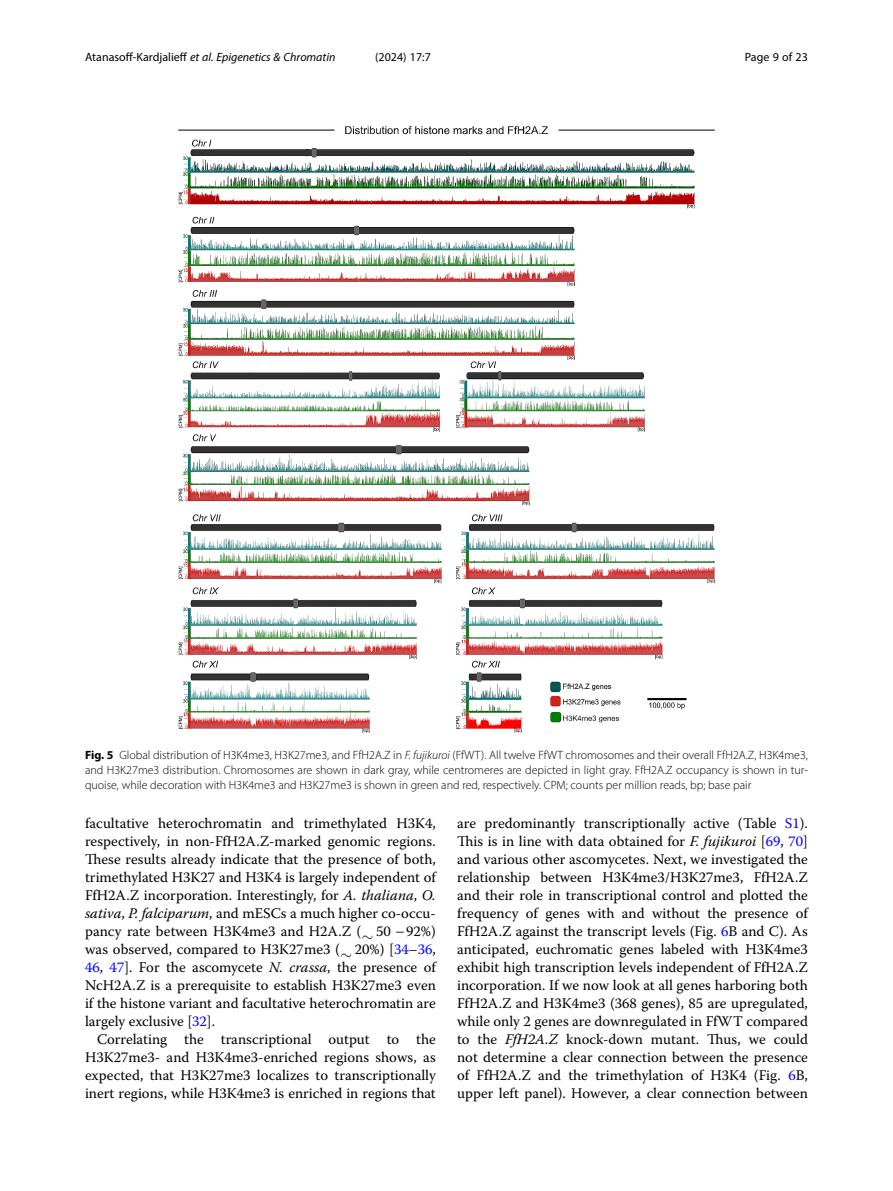
<style>
.page{position:relative;width:893px;height:1191px;background:#fff}
.page>*{position:absolute;margin:0;border:0;box-sizing:border-box;transform-origin:0 0}
.t1{font:14.85px "CMSY10";color:#000}
.Body_Text_Indent{font:14.7px/18px "Warnock Pro";color:#000;text-align:justify}
.Figure_Caption{font:300 12px/15px "Myriad Pro";color:#000;text-align:justify}
.t2{font:italic 12px "Myriad Pro";color:#000}
.t3{font:12px "Myriad Pro";color:#000}
.s1{font-style:normal}
.s2{font-weight:700}
.s3{font-style:italic}
.s4{color:#00f}
</style>
<div class="page">
<img style="left:178px;top:126px;width:536px;height:606px">
<p class="t2" style="left:85px;top:50px;width:252px"><span class="s1">Atanasoff-Kardjalieff</span> et al. Epigenetics &amp; Chromatin</p>
<p class="t3" style="left:375px;top:50px;width:57px">(2024) 17:7</p>
<p class="t3" style="left:745px;top:50px;width:65px">Page 9 of 23</p>
<p class="Figure_Caption" style="left:85px;top:747px;width:724px"><span class="s2">Fig. 5</span> Global distribution of H3K4me3, H3K27me3, and FfH2A.Z in <span class="s3">F. fujikuroi</span> (FfWT). All twelve FfWT chromosomes and their overall FfH2A.Z, H3K4me3, and H3K27me3 distribution. Chromosomes are shown in dark gray, while centromeres are depicted in light gray. FfH2A.Z occupancy is shown in tur&shy;quoise, while decoration with H3K4me3 and H3K27me3 is shown in green and red, respectively. CPM; counts per million reads, bp; base pair</p>
<p class="Body_Text_Indent" style="left:85px;top:814px;width:352px">facultative heterochromatin and trimethylated H3K4, respectively, in non-FfH2A.Z-marked genomic regions.<br>These results already indicate that the presence of both, trimethylated H3K27 and H3K4 is largely independent of FfH2A.Z incorporation. Interestingly, for <span class="s3">A. thaliana</span>, <span class="s3">O. sativa</span>, <span class="s3">P. falciparum</span>, and mESCs a much higher co-occu&shy;pancy rate between H3K4me3 and H2A.Z (</p>
<p class="t1" style="left:362px;top:926px;width:13px">∼</p>
<p class="Body_Text_Indent" style="left:376px;top:922px;width:61px">50 −92%)</p>
<p class="Body_Text_Indent" style="left:85px;top:940px;width:256px">was observed, compared to H3K27me3 (</p>
<p class="t1" style="left:341px;top:944px;width:13px">∼</p>
<p class="Body_Text_Indent" style="left:85px;top:940px;width:352px;text-indent:270px">20%) [<span class="s4">34</span>–<span class="s4">36</span>, <span class="s4">46</span>, <span class="s4">47</span>]. For the ascomycete <span class="s3">N. crassa</span>, the presence of NcH2A.Z is a prerequisite to establish H3K27me3 even if the histone variant and facultative heterochromatin are largely exclusive [<span class="s4">32</span>].</p>
<p class="Body_Text_Indent" style="left:85px;top:1030px;width:352px;text-indent:12px">Correlating the transcriptional output to the H3K27me3- and H3K4me3-enriched regions shows, as expected, that H3K27me3 localizes to transcriptionally inert regions, while H3K4me3 is enriched in regions that</p>
<p class="Body_Text_Indent" style="left:457px;top:814px;width:352px">are predominantly transcriptionally active (Table <span class="s4">S1</span>).<br>This is in line with data obtained for <span class="s3">F. fujikuroi</span> [<span class="s4">69</span>, <span class="s4">70</span>] and various other ascomycetes. Next, we investigated the relationship between H3K4me3/H3K27me3, FfH2A.Z and their role in transcriptional control and plotted the frequency of genes with and without the presence of FfH2A.Z against the transcript levels (Fig. <span class="s4">6</span>B and C). As anticipated, euchromatic genes labeled with H3K4me3 exhibit high transcription levels independent of FfH2A.Z incorporation. If we now look at all genes harboring both FfH2A.Z and H3K4me3 (368 genes), 85 are upregulated, while only 2 genes are downregulated in FfWT compared to the <span class="s3">FfH2A.Z</span> knock-down mutant. Thus, we could not determine a clear connection between the presence of FfH2A.Z and the trimethylation of H3K4 (Fig. <span class="s4">6</span>B, upper left panel). However, a clear connection between</p>
</div>
